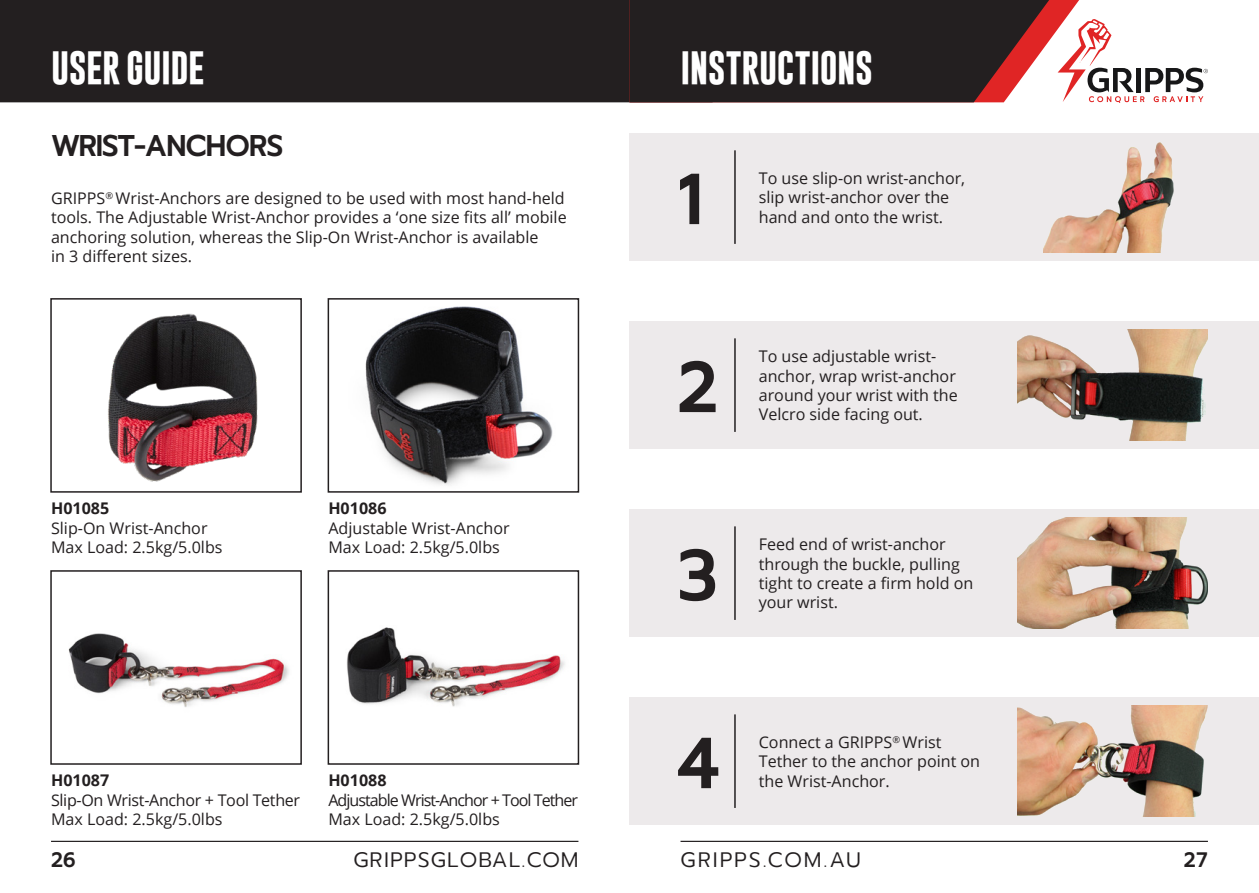
<style>
.page{position:relative;width:1259px;height:893px;background:#fff}
.page>*{position:absolute;margin:0;border:0;box-sizing:border-box;transform-origin:0 0}
.t1{font:700 72px "Metzler";color:#231f20}
.t2{font:700 33.9px "Gobold";letter-spacing:-.015em;color:#fff}
.t3{font:700 30px "Metzler";letter-spacing:-.04em;color:#231f20}
.t4{font:300 21px "Metzler";letter-spacing:.06em;color:#231f20}
.t5{font:300 21px "Metzler";letter-spacing:.09em;color:#231f20}
.t6{font:700 21px "Metzler";color:#231f20}
.Instruction_Copy{font:16.2px/19.2px "Open Sans";color:#231f20}
.Instruction_Copy-2{font:16.2px "Open Sans";letter-spacing:-.06em;color:#231f20}
.Instruction_Copy-3{font:16.2px "Open Sans";letter-spacing:-.02em;color:#231f20}
.t7{font:700 16.2px "Open Sans";color:#231f20}
</style>
<div class="page">
<hr style="left:680px;top:841px;width:528px;height:1px;background:#231f20">
<hr style="left:51px;top:841px;width:527px;height:1px;background:#231f20">
<div style="left:0;top:0;width:629px;height:102px;background:#231f20"></div>
<svg style="left:629px;top:0;width:450px;height:102px;fill:#231f20"></svg>
<svg style="left:1057px;top:19px;width:151px;height:84px"></svg>
<svg style="left:50px;top:298px;width:252px;height:195px"></svg>
<svg style="left:327px;top:298px;width:253px;height:195px"></svg>
<svg style="left:50px;top:570px;width:252px;height:195px"></svg>
<svg style="left:327px;top:570px;width:253px;height:195px"></svg>
<div style="left:629px;top:509px;width:630px;height:128px;background:#edeaeb"></div>
<img style="left:1017px;top:518px;width:191px;height:110px">
<hr style="left:734px;top:526px;width:1px;height:94px;background:#231f20">
<div style="left:629px;top:321px;width:630px;height:128px;background:#edeaeb"></div>
<img style="left:1017px;top:330px;width:190px;height:110px">
<hr style="left:734px;top:338px;width:1px;height:94px;background:#231f20">
<div style="left:629px;top:133px;width:630px;height:128px;background:#edeaeb"></div>
<img style="left:1044px;top:142px;width:130px;height:110px">
<hr style="left:734px;top:150px;width:1px;height:94px;background:#231f20">
<div style="left:629px;top:697px;width:630px;height:128px;background:#edeaeb"></div>
<hr style="left:734px;top:714px;width:1px;height:94px;background:#231f20">
<img style="left:1017px;top:706px;width:191px;height:110px">
<h2 class="t2" style="left:51px;top:46px;width:155px">USER GUIDE</h2>
<h2 class="t2" style="left:680px;top:46px;width:194px">INSTRUCTIONS</h2>
<p class="t3" style="left:51px;top:128px;width:234px">WRIST-ANCHORS</p>
<p class="Instruction_Copy" style="left:51px;top:188px;width:517px">GRIPPS<sup>®</sup> Wrist-Anchors are designed to be used with most hand-held tools. The Adjustable Wrist-Anchor provides a ‘one size fits all’ mobile anchoring solution, whereas the Slip-On Wrist-Anchor is available<br>in 3 different sizes.</p>
<p class="t7" style="left:51px;top:497px;width:60px">H01085</p>
<p class="Instruction_Copy" style="left:51px;top:518px;width:158px">Slip-On Wrist-Anchor</p>
<p class="Instruction_Copy" style="left:51px;top:537px;width:173px">Max Load: 2.5kg/5.0lbs</p>
<p class="t7" style="left:328px;top:497px;width:60px">H01086</p>
<p class="Instruction_Copy" style="left:328px;top:518px;width:183px">Adjustable Wrist-Anchor</p>
<p class="Instruction_Copy" style="left:328px;top:537px;width:173px">Max Load: 2.5kg/5.0lbs</p>
<p class="t7" style="left:51px;top:769px;width:60px">H01087</p>
<p class="Instruction_Copy-3" style="left:51px;top:789px;width:251px">Slip-On Wrist-Anchor + Tool Tether</p>
<p class="Instruction_Copy" style="left:51px;top:809px;width:173px">Max Load: 2.5kg/5.0lbs</p>
<p class="t7" style="left:328px;top:769px;width:60px">H01088</p>
<p class="Instruction_Copy-2" style="left:328px;top:789px;width:251px">Adjustable Wrist-Anchor + Tool Tether</p>
<p class="Instruction_Copy" style="left:328px;top:809px;width:173px">Max Load: 2.5kg/5.0lbs</p>
<p class="t1" style="left:677px;top:158px;width:28px">1</p>
<p class="Instruction_Copy" style="left:759px;top:168px;width:208px">To use slip-on wrist-anchor, slip wrist-anchor over the hand and onto the wrist.</p>
<p class="t1" style="left:677px;top:346px;width:43px">2</p>
<p class="Instruction_Copy" style="left:759px;top:346px;width:200px">To use adjustable wrist&shy;anchor, wrap wrist-anchor around your wrist with the<br>Velcro side facing out.</p>
<p class="t1" style="left:677px;top:534px;width:43px">3</p>
<p class="Instruction_Copy" style="left:759px;top:534px;width:216px">Feed end of wrist-anchor through the buckle, pulling tight to create a firm hold on your wrist.</p>
<p class="t1" style="left:677px;top:722px;width:45px">4</p>
<p class="Instruction_Copy" style="left:759px;top:732px;width:223px">Connect a GRIPPS<sup>®</sup> Wrist<br>Tether to the anchor point on the Wrist-Anchor.</p>
<p class="t6" style="left:51px;top:848px;width:26px">26</p>
<p class="t4" style="left:353px;top:848px;width:227px">GRIPPSGLOBAL.COM</p>
<p class="t5" style="left:680px;top:848px;width:182px">GRIPPS.COM.AU</p>
<p class="t6" style="left:1183px;top:848px;width:26px">27</p>
</div>
